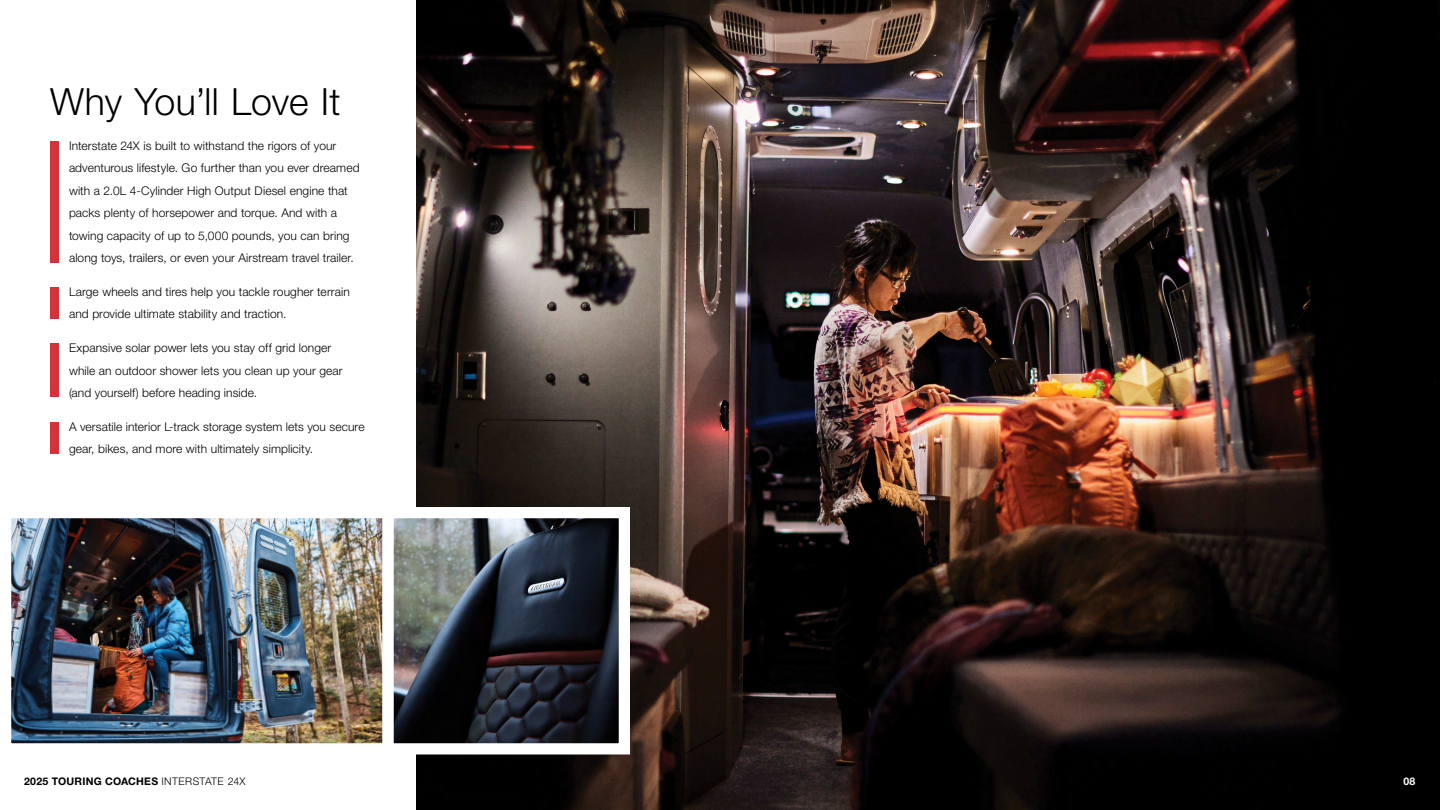
<style>
.page{position:relative;width:1440px;height:810px;background:#fff}
.page>*{position:absolute;margin:0;border:0;box-sizing:border-box;transform-origin:0 0}
.t1{font:300 37.5px "Helvetica Neue LT Std";color:#000}
.t2{font:300 12px/22.5px "Helvetica Neue LT Std";letter-spacing:.005em;color:#000}
.t3{font:700 10.5px "Helvetica Neue LT Std";letter-spacing:.02em;color:#000}
.t4{font:700 10.5px "Helvetica Neue LT Std";color:#fff}
.s1{font-weight:300}
</style>
<div class="page">
<img style="left:416px;top:0;width:1024px;height:810px">
<img style="left:11px;top:518px;width:366px;height:226px">
<img style="left:377px;top:501px;width:259px;height:259px">
<div style="left:50px;top:141px;width:9px;height:121px;background:#d3343c"></div>
<div style="left:50px;top:287px;width:9px;height:31px;background:#d3343c"></div>
<div style="left:50px;top:344px;width:9px;height:53px;background:#d3343c"></div>
<div style="left:50px;top:422px;width:9px;height:31px;background:#d3343c"></div>
<h1 class="t1" style="left:50px;top:78px;width:292px">Why You’ll Love It</h1>
<p class="t2" style="left:69px;top:134px;width:292px">Interstate 24X is built to withstand the rigors of your adventurous lifestyle. Go further than you ever dreamed with a 2.0L 4-Cylinder High Output Diesel engine that packs plenty of horsepower and torque. And with a towing capacity of up to 5,000 pounds, you can bring along toys, trailers, or even your Airstream travel trailer.</p>
<p class="t2" style="left:69px;top:280px;width:282px">Large wheels and tires help you tackle rougher terrain and provide ultimate stability and traction.</p>
<p class="t2" style="left:69px;top:336px;width:275px">Expansive solar power lets you stay off grid longer while an outdoor shower lets you clean up your gear (and yourself) before heading inside.</p>
<p class="t2" style="left:69px;top:415px;width:297px">A versatile interior L-track storage system lets you secure gear, bikes, and more with ultimately simplicity.</p>
<p class="t3" style="left:24px;top:775px;width:223px">2025 TOURING COACHES <span class="s1">INTERSTATE 24X</span></p>
<p class="t4" style="left:1403px;top:775px;width:14px">08</p>
</div>
